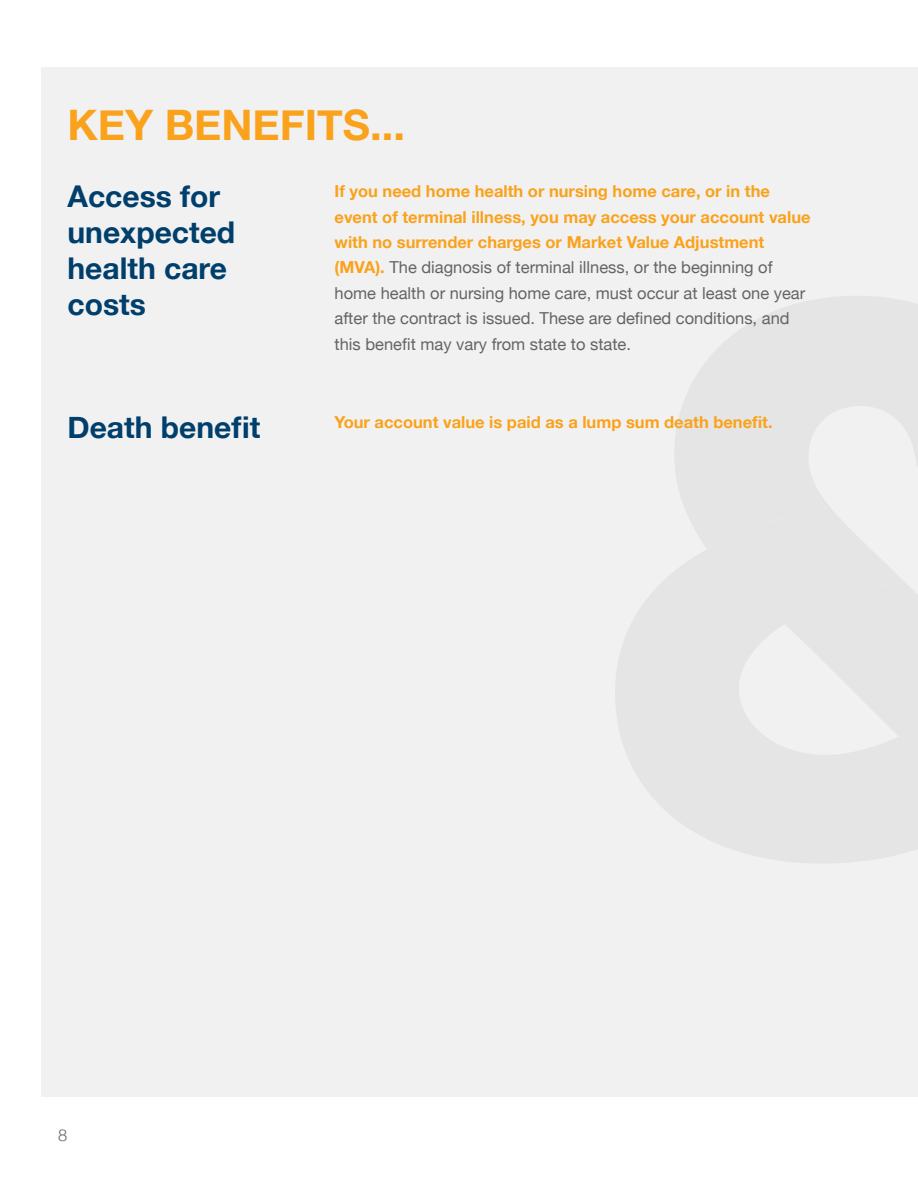
<style>
.page{position:relative;width:918px;height:1188px;background:#fff}
.page>*{position:absolute;margin:0;border:0;box-sizing:border-box;transform-origin:0 0}
.t1{font:700 42px "Helvetica Neue";color:#faa21b}
.t2{font:700 30px/36px "Helvetica Neue";color:#003e6b}
.t3{font:16.5px/25.5px "Helvetica Neue";color:#636466}
.t4{font:700 16.5px "Helvetica Neue";color:#faa21b}
.t5{font:300 16.5px "Helvetica Neue";color:#636466}
.s1{font-weight:700;color:#faa21b}
</style>
<div class="page">
<div style="left:41px;top:68px;width:877px;height:1029px;background:#f1f1f2"></div>
<svg style="left:615px;top:549px;width:291px;height:314px;fill:#e5e5e6"></svg>
<svg style="left:675px;top:296px;width:243px;height:253px;fill:#e5e5e6"></svg>
<svg style="left:785px;top:581px;width:133px;height:271px"></svg>
<h1 class="t1" style="left:68px;top:92px;width:339px">KEY BENEFITS...</h1>
<h2 class="t2" style="left:68px;top:179px;width:169px">Access for unexpected health care costs</h2>
<h2 class="t2" style="left:68px;top:411px;width:194px">Death benefit</h2>
<p class="t3" style="left:335px;top:179px;width:478px"><span class="s1">If you need home health or nursing home care, or in the event of terminal illness, you may access your account value with no surrender charges or Market Value Adjustment (MVA).</span> The diagnosis of terminal illness, or the beginning of home health or nursing home care, must occur at least one year after the contract is issued. These are defined conditions, and this benefit may vary from state to state.</p>
<p class="t4" style="left:335px;top:409px;width:440px">Your account value is paid as a lump sum death benefit.</p>
<p class="t5" style="left:58px;top:1122px;width:11px">8</p>
</div>
